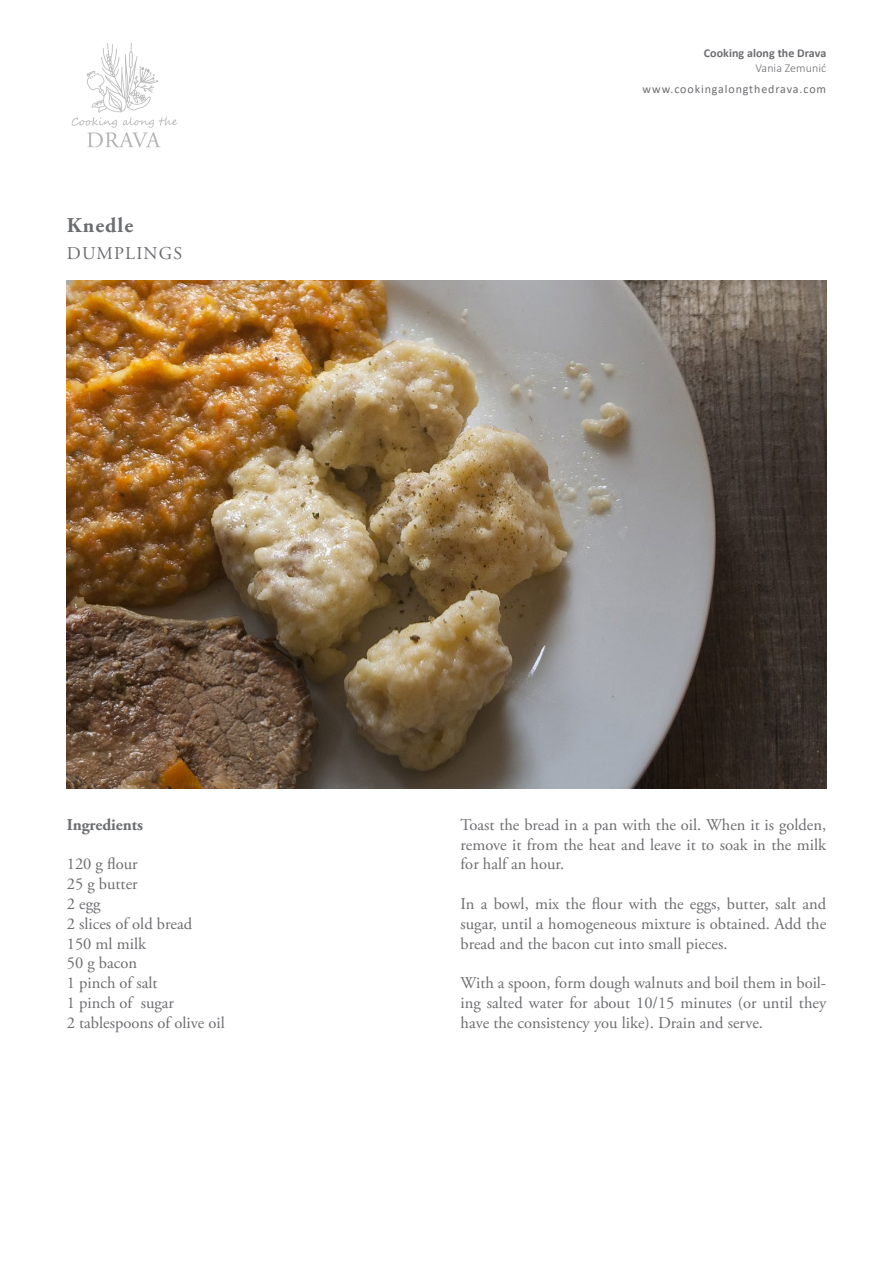
<style>
.page{position:relative;width:893px;height:1263px;background:#fff}
.page>*{position:absolute;margin:0;border:0;box-sizing:border-box;transform-origin:0 0}
.t1{font:700 21px "Adobe Garamond Pro";letter-spacing:.05em;color:#6c6d70}
.t2{font:18px "Adobe Garamond Pro";letter-spacing:.065em;color:#6c6d70}
.t3{font:16.5px/19.8px "Adobe Garamond Pro";color:#6c6d70;text-align:justify}
.t4{font:700 16.5px "Adobe Garamond Pro";color:#6c6d70}
.t5{font:12px "Calibri";letter-spacing:.075em;color:#6c6d70}
.t6{font:700 12px "Calibri";letter-spacing:.005em;color:#6c6d70}
.t7{font:300 12px "Calibri";letter-spacing:.005em;color:#6c6d70}
</style>
<div class="page">
<img style="left:71px;top:42px;width:107px;height:105px">
<img style="left:67px;top:281px;width:759px;height:507px">
<p class="t1" style="left:67px;top:213px;width:68px">Knedle</p>
<p class="t2" style="left:67px;top:243px;width:117px">DUMPLINGS</p>
<p class="t4" style="left:67px;top:815px;width:78px">Ingredients</p>
<p class="t3" style="left:67px;top:855px;width:72px">120 g flour</p>
<p class="t3" style="left:67px;top:875px;width:72px">25 g butter</p>
<p class="t3" style="left:67px;top:894px;width:35px">2 egg</p>
<p class="t3" style="left:67px;top:914px;width:127px">2 slices of old bread</p>
<p class="t3" style="left:67px;top:934px;width:81px">150 ml milk</p>
<p class="t3" style="left:67px;top:954px;width:72px">50 g bacon</p>
<p class="t3" style="left:67px;top:974px;width:92px">1 pinch of salt</p>
<p class="t3" style="left:67px;top:993px;width:109px">1 pinch of sugar</p>
<p class="t3" style="left:67px;top:1013px;width:160px">2 tablespoons of olive oil</p>
<p class="t6" style="left:704px;top:45px;width:124px">Cooking along the Drava</p>
<p class="t7" style="left:756px;top:60px;width:72px">Vania Zemunić</p>
<p class="t5" style="left:643px;top:80px;width:185px">www.cookingalongthedrava.com</p>
<p class="t3" style="left:460px;top:815px;width:367px">Toast the bread in a pan with the oil. When it is golden, remove it from the heat and leave it to soak in the milk for half an hour.</p>
<p class="t3" style="left:460px;top:894px;width:367px">In a bowl, mix the flour with the eggs, butter, salt and sugar, until a homogeneous mixture is obtained. Add the bread and the bacon cut into small pieces.</p>
<p class="t3" style="left:460px;top:974px;width:367px">With a spoon, form dough walnuts and boil them in boil&shy;ing salted water for about 10/15 minutes (or until they have the consistency you like). Drain and serve.</p>
</div>
